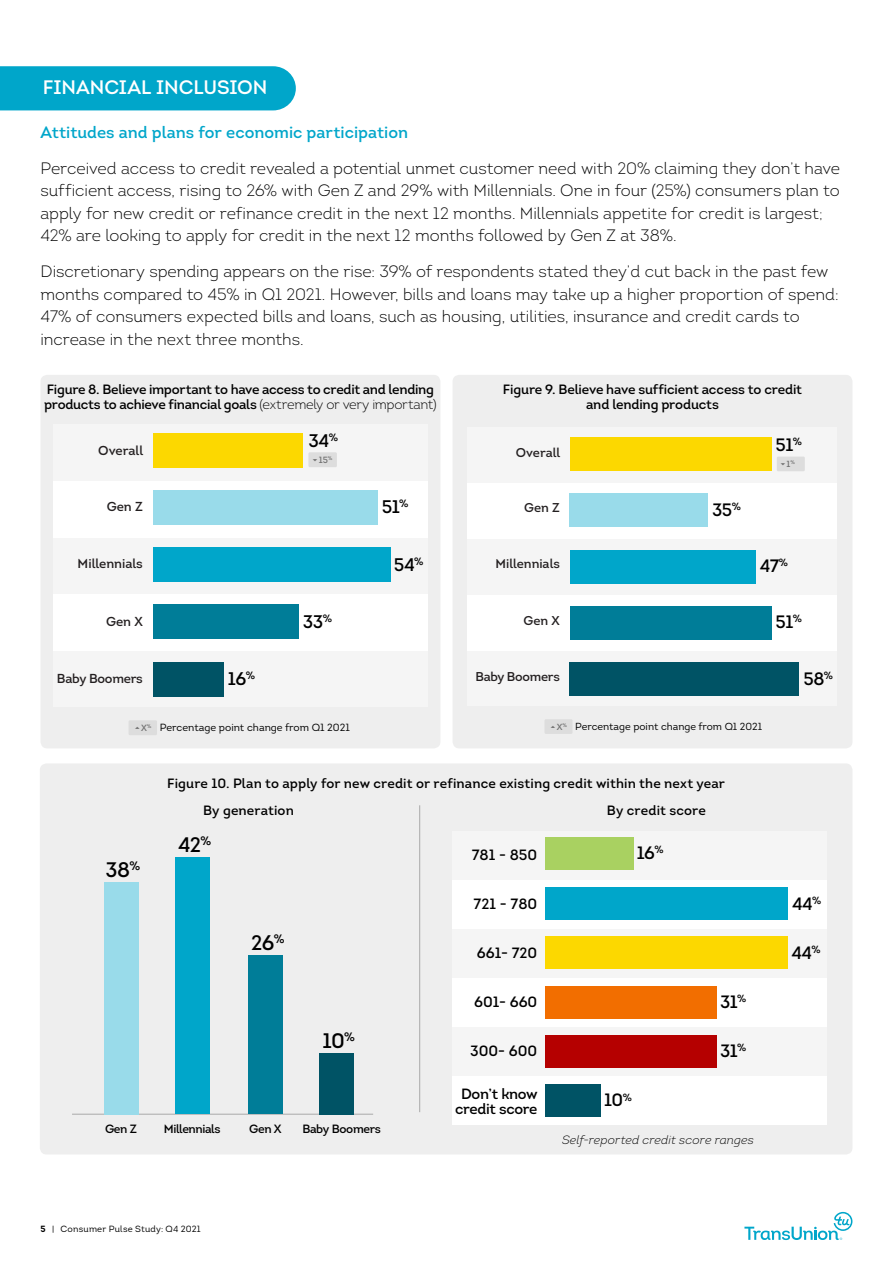
<style>
.page{position:relative;width:893px;height:1263px;background:#fff}
.page>*{position:absolute;margin:0;border:0;box-sizing:border-box;transform-origin:0 0}
.t1{font:600 21px "Intro";letter-spacing:-.03em;color:#000}
.t2{font:19.5px "Intro Semi Bold Caps";color:#fff}
.t3{font:600 18.15px "Intro";letter-spacing:-.03em;color:#000}
.t4{font:600 17.85px "Intro";letter-spacing:-.03em;color:#000}
.t5{font:300 16.5px/22.5px "Intro";letter-spacing:-.005em;color:#000}
.t6{font:600 16.5px "Intro";color:#00a6ca}
.t7{font:600 14.85px "Intro";color:#000}
.t8{font:600 14.85px/14.9px "Intro";letter-spacing:-.02em;color:#000;text-align:center}
.t9{font:600 13.5px/15px "Intro";letter-spacing:-.01em;color:#000}
.t10{font:600 13.5px "Intro";letter-spacing:.01em;color:#000}
.t11{font:600 13.05px "Intro";color:#231f20}
.t12{font:600 13.05px "Intro";letter-spacing:-.02em;color:#231f20}
.t13{font:600 12.75px "Intro";color:#231f20}
.t14{font:600 12.75px "Intro";letter-spacing:-.02em;color:#231f20}
.t15{font:600 12px "Intro";letter-spacing:-.03em;color:#000}
.t16{font:italic 300 12px "Intro";letter-spacing:.01em;color:#000}
.t17{font:10.35px "Intro";color:#000}
.t18{font:10.2px "Intro";color:#000}
.t19{font:9px "Intro";letter-spacing:.02em;color:#000}
.t20{font:600 9px "Intro";color:#707070}
.t21{font:600 8.85px "Intro";color:#707070}
.t22{font:600 5.25px "Intro";color:#707070}
.t23{font:600 5.1px "Intro";color:#707070}
.s1{font-weight:300}
.s2{font-weight:700}
</style>
<div class="page">
<svg style="left:744px;top:1212px;width:108px;height:28px"></svg>
<div style="left:0;top:66px;width:296px;height:44px;background:#00a6ca"></div>
<div style="left:40px;top:763px;width:812px;height:391px;background:#eee;border-radius:7px"></div>
<div style="left:452px;top:831px;width:374px;height:49px;background:#f5f5f5"></div>
<div style="left:452px;top:880px;width:374px;height:49px;background:#fff"></div>
<div style="left:452px;top:929px;width:374px;height:49px;background:#f5f5f5"></div>
<div style="left:452px;top:978px;width:374px;height:49px;background:#fff"></div>
<div style="left:452px;top:1027px;width:374px;height:49px;background:#f5f5f5"></div>
<div style="left:452px;top:1076px;width:374px;height:49px;background:#fff"></div>
<div style="left:545px;top:1085px;width:55px;height:32px;background:#005365"></div>
<div style="left:545px;top:1035px;width:171px;height:32px;background:#b50000"></div>
<div style="left:545px;top:986px;width:171px;height:32px;background:#f26e00"></div>
<div style="left:545px;top:936px;width:243px;height:33px;background:#fcd800"></div>
<div style="left:545px;top:887px;width:243px;height:32px;background:#00a6ca"></div>
<div style="left:545px;top:838px;width:88px;height:32px;background:#a9d161"></div>
<hr style="left:419px;top:805px;width:1px;height:307px;background:#a9a9a9">
<hr style="left:72px;top:1114px;width:301px;height:1px;background:#a9a9a9">
<div style="left:319px;top:1053px;width:35px;height:61px;background:#005365"></div>
<div style="left:248px;top:955px;width:35px;height:159px;background:#007d98"></div>
<div style="left:175px;top:857px;width:34px;height:257px;background:#00a6ca"></div>
<div style="left:104px;top:882px;width:34px;height:232px;background:#99dbea"></div>
<div style="left:40px;top:375px;width:400px;height:373px;background:#eee;border-radius:7px"></div>
<div style="left:53px;top:425px;width:375px;height:56px;background:#f5f5f5"></div>
<div style="left:53px;top:481px;width:375px;height:57px;background:#fff"></div>
<div style="left:53px;top:538px;width:375px;height:56px;background:#f5f5f5"></div>
<div style="left:53px;top:650px;width:375px;height:57px;background:#f5f5f5"></div>
<div style="left:53px;top:595px;width:375px;height:56px;background:#fff"></div>
<div style="left:153px;top:662px;width:71px;height:34px;background:#005365"></div>
<div style="left:153px;top:605px;width:145px;height:34px;background:#007d98"></div>
<div style="left:153px;top:548px;width:238px;height:34px;background:#00a6ca"></div>
<div style="left:153px;top:490px;width:225px;height:35px;background:#99dbea"></div>
<div style="left:153px;top:433px;width:150px;height:34px;background:#fcd800"></div>
<div style="left:308px;top:452px;width:29px;height:15px;background:#ddd"></div>
<div style="left:129px;top:720px;width:28px;height:15px;background:#ddd"></div>
<div style="left:453px;top:375px;width:399px;height:373px;background:#eee;border-radius:7px"></div>
<div style="left:467px;top:428px;width:370px;height:55px;background:#f5f5f5"></div>
<div style="left:467px;top:483px;width:370px;height:56px;background:#fff"></div>
<div style="left:467px;top:539px;width:370px;height:56px;background:#f5f5f5"></div>
<div style="left:467px;top:650px;width:370px;height:55px;background:#f5f5f5"></div>
<div style="left:467px;top:595px;width:370px;height:55px;background:#fff"></div>
<div style="left:570px;top:662px;width:229px;height:34px;background:#005365"></div>
<div style="left:570px;top:606px;width:201px;height:34px;background:#007d98"></div>
<div style="left:570px;top:550px;width:186px;height:33px;background:#00a6ca"></div>
<div style="left:570px;top:494px;width:138px;height:33px;background:#99dbea"></div>
<div style="left:570px;top:437px;width:201px;height:34px;background:#fcd800"></div>
<div style="left:777px;top:457px;width:28px;height:14px;background:#ddd"></div>
<div style="left:544px;top:719px;width:28px;height:15px;background:#ddd"></div>
<p class="t2" style="left:43px;top:75px;width:226px">FINANCIAL INCLUSION</p>
<p class="t6" style="left:40px;top:122px;width:369px">Attitudes and plans for economic participation</p>
<p class="t5" style="left:40px;top:157px;width:801px">Perceived access to credit revealed a potential unmet customer need with 20% claiming they don’t have sufficient access, rising to 26% with Gen Z and 29% with Millennials. One in four (25%) consumers plan to apply for new credit or refinance credit in the next 12 months. Millennials appetite for credit is largest; 42% are looking to apply for credit in the next 12 months followed by Gen Z at 38%.</p>
<p class="t5" style="left:40px;top:260px;width:800px">Discretionary spending appears on the rise: 39% of respondents stated they’d cut back in the past few months compared to 45% in Q1 2021. However, bills and loans may take up a higher proportion of spend:<br>47% of consumers expected bills and loans, such as housing, utilities, insurance and credit cards to increase in the next three months.</p>
<p class="t9" style="left:44px;top:382px;width:394px">Figure 8. Believe important to have access to credit and lending products to achieve financial goals <span class="s1">(extremely or very important)</span></p>
<p class="t3" style="left:308px;top:430px;width:31px">34<sup>%</sup></p>
<p class="t11" style="left:98px;top:442px;width:46px">Overall</p>
<p class="t20" style="left:319px;top:454px;width:15px">15<sup>%</sup></p>
<p class="t9" style="left:503px;top:382px;width:301px;text-align:center">Figure 9. Believe have sufficient access to credit and lending products</p>
<p class="t13" style="left:516px;top:444px;width:46px">Overall</p>
<p class="t4" style="left:775px;top:434px;width:28px">51<sup>%</sup></p>
<p class="t21" style="left:787px;top:459px;width:10px">1<sup>%</sup></p>
<p class="t11" style="left:107px;top:499px;width:38px">Gen Z</p>
<p class="t3" style="left:382px;top:495px;width:28px">51<sup>%</sup></p>
<p class="t13" style="left:524px;top:500px;width:37px">Gen Z</p>
<p class="t4" style="left:712px;top:498px;width:30px">35<sup>%</sup></p>
<p class="t11" style="left:78px;top:555px;width:67px">Millennials</p>
<p class="t3" style="left:394px;top:554px;width:31px">54<sup>%</sup></p>
<p class="t13" style="left:496px;top:556px;width:66px">Millennials</p>
<p class="t4" style="left:760px;top:554px;width:30px">47<sup>%</sup></p>
<p class="t11" style="left:106px;top:613px;width:38px">Gen X</p>
<p class="t3" style="left:303px;top:610px;width:31px">33<sup>%</sup></p>
<p class="t13" style="left:524px;top:612px;width:38px">Gen X</p>
<p class="t4" style="left:775px;top:610px;width:28px">51<sup>%</sup></p>
<p class="t12" style="left:57px;top:670px;width:87px">Baby Boomers</p>
<p class="t3" style="left:228px;top:667px;width:29px">16<sup>%</sup></p>
<p class="t14" style="left:475px;top:669px;width:86px">Baby Boomers</p>
<p class="t4" style="left:803px;top:667px;width:31px">58<sup>%</sup></p>
<p class="t20" style="left:141px;top:722px;width:7px">X</p>
<p class="t17" style="left:160px;top:721px;width:191px">Percentage point change from Q1 2021</p>
<p class="t22" style="left:147px;top:723px;width:6px">%</p>
<p class="t21" style="left:557px;top:721px;width:7px">X</p>
<p class="t18" style="left:575px;top:720px;width:188px">Percentage point change from Q1 2021</p>
<p class="t23" style="left:562px;top:722px;width:6px">%</p>
<p class="t9" style="left:167px;top:776px;width:559px">Figure 10. Plan to apply for new credit or refinance existing credit within the next year</p>
<p class="t1" style="left:106px;top:857px;width:36px">38<sup>%</sup></p>
<p class="t10" style="left:203px;top:801px;width:92px">By generation</p>
<p class="t9" style="left:607px;top:802px;width:100px">By credit score</p>
<p class="t1" style="left:178px;top:832px;width:35px">42<sup>%</sup></p>
<p class="t7" style="left:472px;top:846px;width:67px">781 - 850</p>
<p class="t4" style="left:637px;top:842px;width:28px">16<sup>%</sup></p>
<p class="t1" style="left:251px;top:929px;width:35px">26<sup>%</sup></p>
<p class="t1" style="left:322px;top:1028px;width:34px">10<sup>%</sup></p>
<p class="t7" style="left:474px;top:894px;width:65px">721 - 780</p>
<p class="t7" style="left:477px;top:944px;width:62px">661- 720</p>
<p class="t7" style="left:474px;top:993px;width:65px">601- 660</p>
<p class="t7" style="left:470px;top:1042px;width:69px">300- 600</p>
<p class="t8" style="left:455px;top:1086px;width:84px">Don’t know credit score</p>
<p class="t4" style="left:604px;top:1089px;width:29px">10<sup>%</sup></p>
<p class="t4" style="left:720px;top:991px;width:28px">31<sup>%</sup></p>
<p class="t4" style="left:720px;top:1040px;width:28px">31<sup>%</sup></p>
<p class="t15" style="left:105px;top:1121px;width:33px">Gen Z</p>
<p class="t15" style="left:164px;top:1121px;width:58px">Millennials</p>
<p class="t15" style="left:249px;top:1121px;width:34px">Gen X</p>
<p class="t15" style="left:302px;top:1121px;width:80px">Baby Boomers</p>
<p class="t19" style="left:40px;top:1224px;width:162px"><span class="s2">5</span> | Consumer Pulse Study: Q4 2021</p>
<p class="t16" style="left:562px;top:1132px;width:194px">Self-reported credit score ranges</p>
<p class="t4" style="left:792px;top:892px;width:31px">44<sup>%</sup></p>
<p class="t4" style="left:791px;top:941px;width:31px">44<sup>%</sup></p>
</div>
